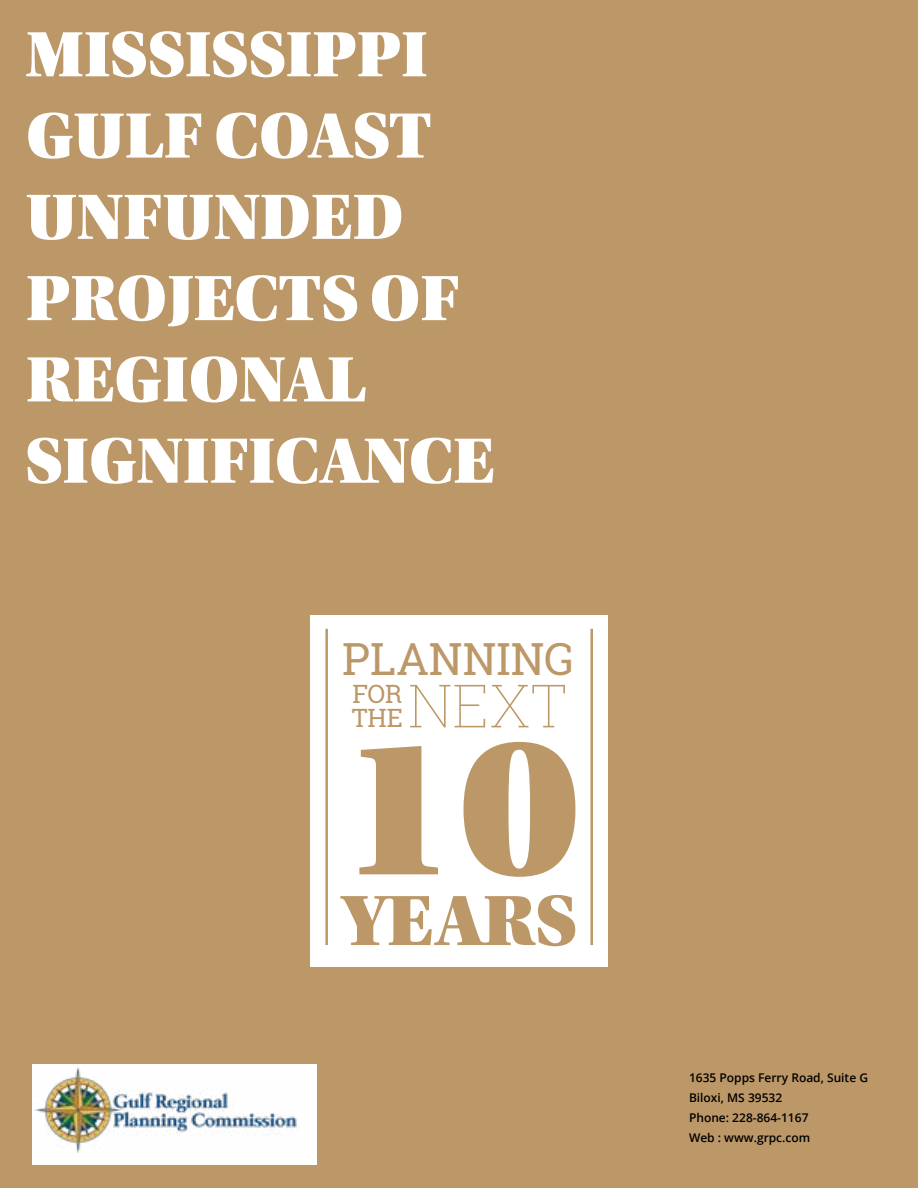
<style>
.page{position:relative;width:918px;height:1188px;background:#bc9767}
.page>*{position:absolute;margin:0;border:0;box-sizing:border-box;transform-origin:0 0}
.t1{font:205.35px "Utopia Std Black Headline";color:#bc9767}
.t2{font:75.3px "Utopia Std Black Headline";letter-spacing:.015em;color:#bc9767}
.t3{font:67.8px/81.3px "Utopia Std Black Headline";letter-spacing:.01em;color:#fff}
.t4{font:100 59.7px "Roboto Slab";color:#bc9767}
.t5{font:44.25px "Roboto Slab";color:#bc9767}
.t6{font:25.2px/24.9px "Roboto Slab";color:#bc9767}
.t7{font:600 12px/19.8px "Open Sans";color:#000}
</style>
<div class="page">
<div style="left:32px;top:1065px;width:285px;height:100px;background:#fff"></div>
<img style="left:35px;top:1067px;width:262px;height:86px">
<div style="left:310px;top:616px;width:298px;height:351px;background:#fff"></div>
<hr style="left:325px;top:629px;width:3px;height:316px;background:#bc9767">
<hr style="left:590px;top:629px;width:3px;height:316px;background:#bc9767">
<h3 class="t3" style="left:26px;top:15px;width:469px">MISSISSIPPI<br>GULF COAST<br>UNFUNDED<br>PROJECTS OF<br>REGIONAL<br>SIGNIFICANCE</h3>
<h3 class="t5" style="left:342px;top:629px;width:234px">PLANNING</h3>
<h3 class="t4" style="left:408px;top:665px;width:161px">NEXT</h3>
<h3 class="t6" style="left:352px;top:681px;width:53px">FOR<br>THE</h3>
<h1 class="t1" style="left:339px;top:700px;width:242px">10</h1>
<h2 class="t2" style="left:342px;top:881px;width:235px">YEARS</h2>
<p class="t7" style="left:689px;top:1068px;width:181px">1635 Popps Ferry Road, Suite G<br>Biloxi, MS 39532<br>Phone: 228-864-1167<br>Web : www.grpc.com</p>
</div>
